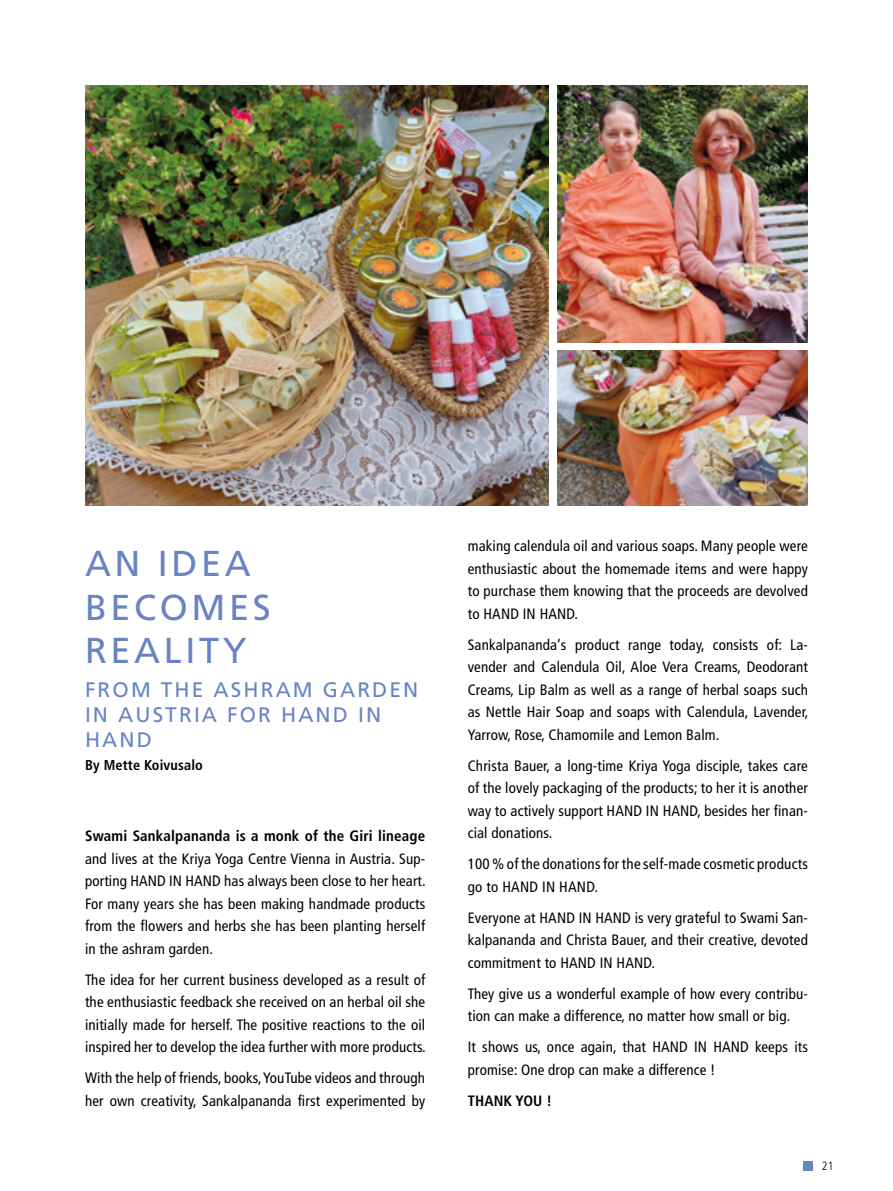
<style>
.page{position:relative;width:893px;height:1191px;background:#fff}
.page>*{position:absolute;margin:0;border:0;box-sizing:border-box;transform-origin:0 0}
.t1{font:36px/43.2px "Frutiger";letter-spacing:.1em;color:#6884c2}
.t2{font:21px/25.2px "Frutiger";letter-spacing:.1em;color:#6884c2}
.t3{font:condensed 15px/22.5px "Frutiger";letter-spacing:.01em;color:#000;text-align:justify}
.t4{font:700 condensed 15px "Frutiger";letter-spacing:.01em;color:#000}
.t5{font:700 condensed 14.25px "Frutiger";letter-spacing:.01em;color:#000}
.t6{font:300 condensed 12px "Frutiger";color:#000}
</style>
<div class="page">
<div style="left:803px;top:1161px;width:10px;height:9px;background:#6884c2"></div>
<img style="left:85px;top:85px;width:464px;height:420px">
<img style="left:557px;top:351px;width:251px;height:154px">
<img style="left:557px;top:85px;width:251px;height:257px">
<h1 class="t1" style="left:85px;top:542px;width:187px">AN IDEA<br>BECOMES<br>REALITY</h1>
<h2 class="t2" style="left:85px;top:677px;width:335px">FROM THE ASHRAM GARDEN<br>IN AUSTRIA FOR HAND IN<br>HAND</h2>
<p class="t5" style="left:85px;top:756px;width:119px">By Mette Koivusalo</p>
<p class="t4" style="left:85px;top:827px;width:342px">Swami Sankalpananda is a monk of the Giri lineage</p>
<p class="t3" style="left:85px;top:847px;width:342px">and lives at the Kriya Yoga Centre Vienna in Austria. Sup&shy;porting HAND IN HAND has always been close to her heart.<br>For many years she has been making handmade products from the flowers and herbs she has been planting herself in the ashram garden.</p>
<p class="t3" style="left:85px;top:968px;width:342px">The idea for her current business developed as a result of the enthusiastic feedback she received on an herbal oil she initially made for herself. The positive reactions to the oil inspired her to develop the idea further with more products.</p>
<p class="t3" style="left:85px;top:1067px;width:342px">With the help of friends, books, YouTube videos and through her own creativity, Sankalpananda first experimented by</p>
<p class="t3" style="left:468px;top:535px;width:342px">making calendula oil and various soaps. Many people were enthusiastic about the homemade items and were happy to purchase them knowing that the proceeds are devolved to HAND IN HAND.</p>
<p class="t3" style="left:468px;top:633px;width:342px">Sankalpananda‘s product range today, consists of: La&shy;vender and Calendula Oil, Aloe Vera Creams, Deodorant Creams, Lip Balm as well as a range of herbal soaps such as Nettle Hair Soap and soaps with Calendula, Lavender, Yarrow, Rose, Chamomile and Lemon Balm.</p>
<p class="t3" style="left:468px;top:754px;width:342px">Christa Bauer, a long-time Kriya Yoga disciple, takes care of the lovely packaging of the products; to her it is another way to actively support HAND IN HAND, besides her finan&shy;cial donations.</p>
<p class="t3" style="left:468px;top:853px;width:342px">100 % of the donations for the self-made cosmetic products go to HAND IN HAND.</p>
<p class="t3" style="left:468px;top:906px;width:342px">Everyone at HAND IN HAND is very grateful to Swami San&shy;kalpananda and Christa Bauer, and their creative, devoted commitment to HAND IN HAND.</p>
<p class="t3" style="left:468px;top:982px;width:342px">They give us a wonderful example of how every contribu&shy;tion can make a difference, no matter how small or big.</p>
<p class="t3" style="left:468px;top:1036px;width:342px">It shows us, once again, that HAND IN HAND keeps its promise: One drop can make a difference !</p>
<p class="t4" style="left:468px;top:1091px;width:86px">THANK YOU !</p>
<p class="t6" style="left:822px;top:1159px;width:13px">21</p>
</div>
